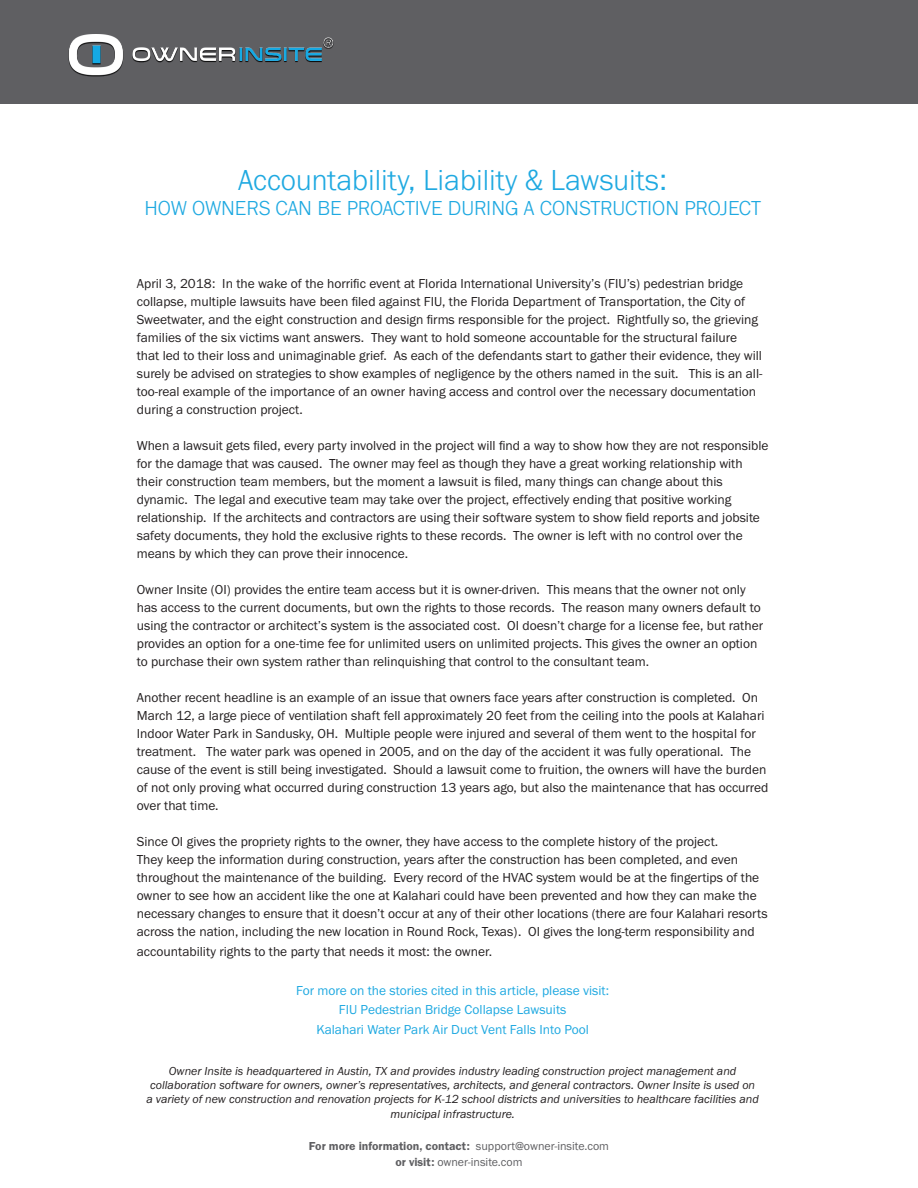
<style>
.page{position:relative;width:918px;height:1188px;background:#fff}
.page>*{position:absolute;margin:0;border:0;box-sizing:border-box;transform-origin:0 0}
.t1{font:300 30px "Franklin Gothic URW";color:#1fa9e1}
.Paragraph_Style_1{font:300 21px "Franklin Gothic URW";letter-spacing:-.005em;color:#1fa9e1}
.Text{font:13.5px/18px "Franklin Gothic URW Boo";color:#231f20}
.Text-2{font:13.5px "Franklin Gothic URW Boo";color:#1fa9e1}
.Text-3{font:12px/14.4px "Franklin Gothic URW Boo Ita";color:#231f20;text-align:center}
.Photo_Caption{font:12px "Franklin Gothic URW Dem";color:#5f5f62}
.Photo_Caption-2{font:12px "Franklin Gothic URW Boo";color:#5f5f62}
.s1{font-family:"Franklin Gothic URW Boo"}
.s2{font-family:"Franklin Gothic URW Dem"}
</style>
<div class="page">
<div style="left:0;top:0;width:918px;height:104px;background:#5f5f62"></div>
<img style="left:68px;top:35px;width:265px;height:42px">
<p class="t1" style="left:238px;top:161px;width:431px">Accountability, Liability &amp; Lawsuits:</p>
<p class="Paragraph_Style_1" style="left:144px;top:195px;width:618px">HOW OWNERS CAN BE PROACTIVE DURING A CONSTRUCTION PROJECT</p>
<p class="Text" style="left:137px;top:274px;width:627px">April 3, 2018: In the wake of the horrific event at Florida International University’s (FIU’s) pedestrian bridge collapse, multiple lawsuits have been filed against FIU, the Florida Department of Transportation, the City of Sweetwater, and the eight construction and design firms responsible for the project. Rightfully so, the grieving families of the six victims want answers. They want to hold someone accountable for the structural failure that led to their loss and unimaginable grief. As each of the defendants start to gather their evidence, they will surely be advised on strategies to show examples of negligence by the others named in the suit. This is an all&shy;too-real example of the importance of an owner having access and control over the necessary documentation during a construction project.</p>
<p class="Text" style="left:137px;top:436px;width:633px">When a lawsuit gets filed, every party involved in the project will find a way to show how they are not responsible for the damage that was caused. The owner may feel as though they have a great working relationship with their construction team members, but the moment a lawsuit is filed, many things can change about this dynamic. The legal and executive team may take over the project, effectively ending that positive working relationship. If the architects and contractors are using their software system to show field reports and jobsite safety documents, they hold the exclusive rights to these records. The owner is left with no control over the means by which they can prove their innocence.</p>
<p class="Text" style="left:137px;top:580px;width:628px">Owner Insite (OI) provides the entire team access but it is owner-driven. This means that the owner not only has access to the current documents, but own the rights to those records. The reason many owners default to using the contractor or architect’s system is the associated cost. OI doesn’t charge for a license fee, but rather provides an option for a one-time fee for unlimited users on unlimited projects. This gives the owner an option to purchase their own system rather than relinquishing that control to the consultant team.</p>
<p class="Text" style="left:137px;top:688px;width:633px">Another recent headline is an example of an issue that owners face years after construction is completed. On March 12, a large piece of ventilation shaft fell approximately 20 feet from the ceiling into the pools at Kalahari Indoor Water Park in Sandusky, OH. Multiple people were injured and several of them went to the hospital for treatment. The water park was opened in 2005, and on the day of the accident it was fully operational. The cause of the event is still being investigated. Should a lawsuit come to fruition, the owners will have the burden of not only proving what occurred during construction 13 years ago, but also the maintenance that has occurred over that time.</p>
<p class="Text" style="left:137px;top:832px;width:632px">Since OI gives the propriety rights to the owner, they have access to the complete history of the project.<br>They keep the information during construction, years after the construction has been completed, and even throughout the maintenance of the building. Every record of the HVAC system would be at the fingertips of the owner to see how an accident like the one at Kalahari could have been prevented and how they can make the necessary changes to ensure that it doesn’t occur at any of their other locations (there are four Kalahari resorts across the nation, including the new location in Round Rock, Texas). OI gives the long-term responsibility and</p>
<p class="Text" style="left:137px;top:942px;width:357px">accountability rights to the party that needs it most: the owner.</p>
<p class="Text-2" style="left:296px;top:982px;width:315px">For more on the stories cited in this article, please visit:</p>
<p class="Text-2" style="left:339px;top:1001px;width:229px">FIU Pedestrian Bridge Collapse Lawsuits</p>
<p class="Text-2" style="left:316px;top:1021px;width:274px">Kalahari Water Park Air Duct Vent Falls Into Pool</p>
<p class="Text-3" style="left:146px;top:1063px;width:614px">Owner Insite is headquartered in Austin, TX and provides industry leading construction project management and collaboration software for owners, owner’s representatives, architects, and general contractors. Owner Insite is used on a variety of new construction and renovation projects for K-12 school districts and universities to healthcare facilities and municipal infrastructure.</p>
<p class="Photo_Caption" style="left:309px;top:1138px;width:302px">For more information, contact: <span class="s1">support@owner-insite.com</span></p>
<p class="Photo_Caption-2" style="left:395px;top:1155px;width:129px"><span class="s2">or visit:</span> owner-insite.com</p>
</div>
